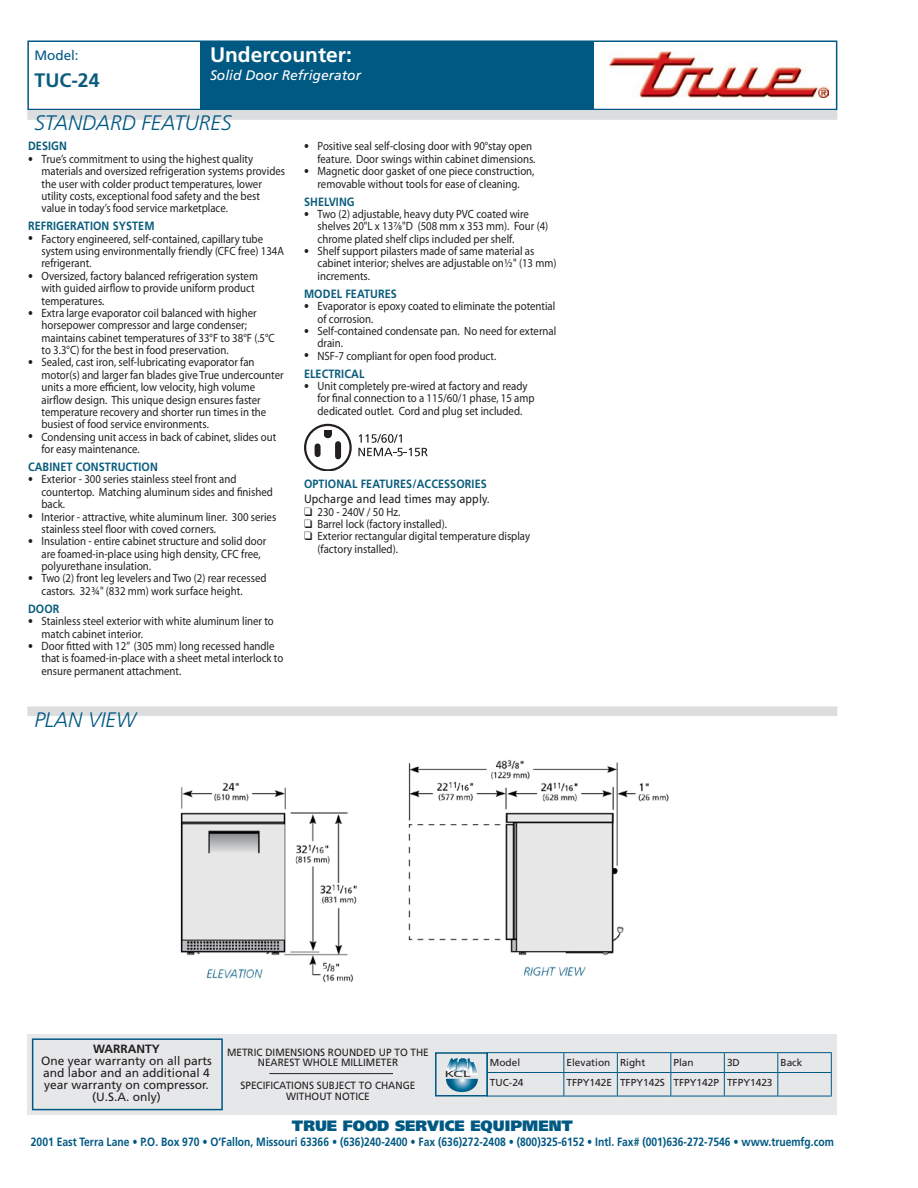
<style>
.page{position:relative;width:918px;height:1188px;background:#fff}
.page>*{position:absolute;margin:0;border:0;box-sizing:border-box;transform-origin:0 0}
.t1{font:italic 300 21px "Frutiger LT Std";color:#005983}
.t2{font:700 21px "Frutiger LT Std";color:#fff}
.t3{font:700 19.5px "Frutiger LT Std";color:#0a5c7d}
.t4{font:900 15px "Frutiger LT Std";color:#005983}
.t5{font:italic 13.8px "Frutiger LT Std";color:#fff}
.t6{font:13.5px "Frutiger LT Std";color:#005983}
.t7{font:12px/12.3px "Myriad Pro";color:#231f20;scale:.9 1}
.t8{font:700 12px "Frutiger LT Std";color:#005983;scale:.86 1}
.t9{font:700 12px "Frutiger LT Std";letter-spacing:.01em;color:#0a5c7d;scale:.9 1}
.t10{font:12px/12px "Frutiger LT Std";color:#231f20;text-align:center}
.t11{font:12px "Frutiger LT Std";color:#231f20;scale:.9 1}
.t12{font:700 12px "Frutiger LT Std";color:#231f20}
.t13{font:10.5px/10.5px "Frutiger LT Std";color:#231f20;text-align:center;scale:.95 1}
.t14{font:10.2px "Frutiger LT Std";color:#231f20}
.t15{font:9.15px "Myriad Pro";color:#231f20;scale:1.8 1}
.s1{font-size:19.2px}
</style>
<div class="page">
<div style="left:27px;top:1034px;width:810px;height:81px;background:#e6e7e9"></div>
<div style="left:200px;top:41px;width:394px;height:69px;background:#005983"></div>
<img style="left:610px;top:52px;width:218px;height:46px">
<div style="left:27px;top:40px;width:810px;height:70px;border:2px solid #005983"></div>
<div style="left:27px;top:110px;width:810px;height:10px;background:#dcdddf"></div>
<hr style="left:269px;top:1073px;width:124px;height:1px;background:#231f20">
<div style="left:435px;top:1052px;width:53px;height:45px;border:2px solid #005983"></div>
<div style="left:27px;top:706px;width:810px;height:10px;background:#dcdddf;border:2px solid #dcdddf"></div>
<svg style="left:446px;top:1058px;width:32px;height:34px"></svg>
<img style="left:180px;top:759px;width:489px;height:224px">
<svg style="left:358px;top:434px;width:70px;height:22px"></svg>
<svg style="left:304px;top:424px;width:48px;height:46px"></svg>
<div style="left:315px;top:446px;width:6px;height:8px;background:#231f20"></div>
<div style="left:324px;top:430px;width:8px;height:5px;background:#231f20"></div>
<div style="left:335px;top:444px;width:6px;height:12px;background:#231f20"></div>
<div style="left:324px;top:431px;width:8px;height:7px;background:#231f20;border-radius:50%"></div>
<hr style="left:487px;top:1052px;width:77px;height:1px;background:#005983">
<hr style="left:564px;top:1052px;width:53px;height:1px;background:#005983">
<hr style="left:617px;top:1052px;width:54px;height:1px;background:#005983">
<hr style="left:671px;top:1052px;width:53px;height:1px;background:#005983">
<hr style="left:724px;top:1052px;width:54px;height:1px;background:#005983">
<hr style="left:778px;top:1052px;width:54px;height:1px;background:#005983">
<hr style="left:487px;top:1072px;width:77px;height:1px;background:#005983">
<svg style="left:487px;top:1053px;width:1px;height:43px"></svg>
<hr style="left:564px;top:1072px;width:53px;height:1px;background:#005983">
<svg style="left:563px;top:1053px;width:1px;height:43px"></svg>
<hr style="left:617px;top:1072px;width:54px;height:1px;background:#005983">
<svg style="left:617px;top:1053px;width:1px;height:43px"></svg>
<hr style="left:671px;top:1072px;width:53px;height:1px;background:#005983">
<svg style="left:670px;top:1053px;width:1px;height:43px"></svg>
<hr style="left:724px;top:1072px;width:54px;height:1px;background:#005983">
<svg style="left:724px;top:1053px;width:1px;height:43px"></svg>
<hr style="left:778px;top:1072px;width:54px;height:1px;background:#005983">
<svg style="left:777px;top:1053px;width:1px;height:43px"></svg>
<svg style="left:831px;top:1053px;width:1px;height:43px"></svg>
<hr style="left:487px;top:1096px;width:77px;height:1px;background:#005983">
<hr style="left:564px;top:1096px;width:53px;height:1px;background:#005983">
<hr style="left:617px;top:1096px;width:54px;height:1px;background:#005983">
<hr style="left:671px;top:1096px;width:53px;height:1px;background:#005983">
<hr style="left:724px;top:1096px;width:54px;height:1px;background:#005983">
<hr style="left:778px;top:1096px;width:54px;height:1px;background:#005983">
<div style="left:32px;top:1038px;width:191px;height:72px;border:2px solid #005983"></div>
<p class="t6" style="left:34px;top:47px;width:46px">Model:</p>
<h2 class="t3" style="left:34px;top:68px;width:67px">TUC-24</h2>
<h1 class="t2" style="left:210px;top:43px;width:143px">Undercounter:</h1>
<p class="t5" style="left:210px;top:67px;width:153px">Solid Door Refrigerator</p>
<h1 class="t1" style="left:34px;top:111px;width:199px">STANDARD FEATURES</h1>
<p class="t9" style="left:28px;top:139px;width:45px">DESIGN</p>
<p class="t7" style="left:42px;top:152px;width:272px;text-indent:-14px"><span class="s1">•</span> True’s commitment to using the highest quality materials and oversized refrigeration systems provides the user with colder product temperatures, lower utility costs, exceptional food safety and the best value in today’s food service marketplace.</p>
<p class="t9" style="left:28px;top:219px;width:142px">REFRIGERATION SYSTEM</p>
<p class="t7" style="left:42px;top:232px;width:271px;text-indent:-14px"><span class="s1">•</span> Factory engineered, self-contained, capillary tube system using environmentally friendly (CFC free) 134A refrigerant.</p>
<p class="t7" style="left:42px;top:269px;width:242px;text-indent:-14px"><span class="s1">•</span> Oversized, factory balanced refrigeration system with guided airflow to provide uniform product temperatures.</p>
<p class="t7" style="left:42px;top:307px;width:261px;text-indent:-14px"><span class="s1">•</span> Extra large evaporator coil balanced with higher horsepower compressor and large condenser; maintains cabinet temperatures of 33°F to 38°F (.5°C to 3.3°C) for the best in food preservation.</p>
<p class="t7" style="left:42px;top:356px;width:271px;text-indent:-14px"><span class="s1">•</span> Sealed, cast iron, self-lubricating evaporator fan motor(s) and larger fan blades give True undercounter units a more efficient, low velocity, high volume airflow design. This unique design ensures faster temperature recovery and shorter run times in the busiest of food service environments.</p>
<p class="t7" style="left:42px;top:430px;width:262px;text-indent:-14px"><span class="s1">•</span> Condensing unit access in back of cabinet, slides out for easy maintenance.</p>
<p class="t9" style="left:28px;top:460px;width:146px">CABINET CONSTRUCTION</p>
<p class="t7" style="left:42px;top:473px;width:259px;text-indent:-14px"><span class="s1">•</span> Exterior - 300 series stainless steel front and countertop. Matching aluminum sides and finished back.</p>
<p class="t7" style="left:42px;top:510px;width:262px;text-indent:-14px"><span class="s1">•</span> Interior - attractive, white aluminum liner. 300 series stainless steel floor with coved corners.</p>
<p class="t7" style="left:42px;top:535px;width:251px;text-indent:-14px"><span class="s1">•</span> Insulation - entire cabinet structure and solid door are foamed-in-place using high density, CFC free, polyurethane insulation.</p>
<p class="t7" style="left:42px;top:572px;width:252px;text-indent:-14px"><span class="s1">•</span> Two (2) front leg levelers and Two (2) rear recessed castors. 323/4" (832 mm) work surface height.</p>
<p class="t9" style="left:28px;top:602px;width:37px">DOOR</p>
<p class="t7" style="left:42px;top:615px;width:260px;text-indent:-14px"><span class="s1">•</span> Stainless steel exterior with white aluminum liner to match cabinet interior.</p>
<p class="t7" style="left:42px;top:640px;width:270px;text-indent:-14px"><span class="s1">•</span> Door fitted with 12” (305 mm) long recessed handle that is foamed-in-place with a sheet metal interlock to ensure permanent attachment.</p>
<h1 class="t1" style="left:34px;top:707px;width:103px">PLAN VIEW</h1>
<p class="t7" style="left:304px;top:140px;width:259px;text-align:right"><span class="s1">•</span> Positive seal self-closing door with 90°stay open feature. Door swings within cabinet dimensions.</p>
<p class="t7" style="left:304px;top:165px;width:258px;text-align:center"><span class="s1">•</span> Magnetic door gasket of one piece construction, removable without tools for ease of cleaning.</p>
<p class="t9" style="left:304px;top:194px;width:58px">SHELVING</p>
<p class="t7" style="left:318px;top:208px;width:258px;text-indent:-14px"><span class="s1">•</span> Two (2) adjustable, heavy duty PVC coated wire shelves 20"L x 137/8"D (508 mm x 353 mm). Four (4) chrome plated shelf clips included per shelf.</p>
<p class="t7" style="left:318px;top:245px;width:267px;text-indent:-14px"><span class="s1">•</span> Shelf support pilasters made of same material as cabinet interior; shelves are adjustable on1/2" (13 mm) increments.</p>
<p class="t9" style="left:304px;top:287px;width:105px">MODEL FEATURES</p>
<p class="t7" style="left:318px;top:300px;width:266px;text-indent:-14px"><span class="s1">•</span> Evaporator is epoxy coated to eliminate the potential of corrosion.</p>
<p class="t7" style="left:318px;top:324px;width:267px;text-indent:-14px"><span class="s1">•</span> Self-contained condensate pan. No need for external drain.</p>
<p class="t7" style="left:304px;top:349px;width:215px"><span class="s1">•</span> NSF-7 compliant for open food product.</p>
<p class="t9" style="left:304px;top:366px;width:69px">ELECTRICAL</p>
<p class="t7" style="left:318px;top:380px;width:243px;text-indent:-14px"><span class="s1">•</span> Unit completely pre-wired at factory and ready for final connection to a 115/60/1 phase, 15 amp dedicated outlet. Cord and plug set included.</p>
<p class="t9" style="left:304px;top:477px;width:205px">OPTIONAL FEATURES/ACCESSORIES</p>
<p class="t11" style="left:304px;top:492px;width:208px">Upcharge and lead times may apply.</p>
<p class="t7" style="left:304px;top:505px;width:109px">❑ 230 - 240V / 50 Hz.</p>
<p class="t7" style="left:304px;top:518px;width:160px">❑ Barrel lock (factory installed).</p>
<p class="t7" style="left:318px;top:530px;width:238px;text-indent:-14px">❑ Exterior rectangular digital temperature display (factory installed).</p>
<p class="t12" style="left:93px;top:1042px;width:68px">WARRANTY</p>
<p class="t10" style="left:41px;top:1055px;width:172px">One year warranty on all parts and labor and an additional 4 year warranty on compressor. (U.S.A. only)</p>
<p class="t13" style="left:227px;top:1047px;width:214px">METRIC DIMENSIONS ROUNDED UP TO THE<br>NEAREST WHOLE MILLIMETER</p>
<p class="t13" style="left:241px;top:1080px;width:186px">SPECIFICATIONS SUBJECT TO CHANGE<br>WITHOUT NOTICE</p>
<p class="t15" style="left:445px;top:1068px;width:16px">KCL</p>
<p class="t14" style="left:490px;top:1057px;width:32px">Model</p>
<p class="t14" style="left:567px;top:1057px;width:80px">Elevation Right</p>
<p class="t14" style="left:674px;top:1057px;width:22px">Plan</p>
<p class="t14" style="left:727px;top:1057px;width:14px">3D</p>
<p class="t14" style="left:781px;top:1057px;width:23px">Back</p>
<p class="t14" style="left:490px;top:1077px;width:35px">TUC-24</p>
<p class="t14" style="left:567px;top:1077px;width:208px">TFPY142E TFPY142S TFPY142P TFPY1423</p>
<p class="t4" style="left:292px;top:1117px;width:282px">TRUE FOOD SERVICE EQUIPMENT</p>
<p class="t8" style="left:31px;top:1135px;width:935px">2001 East Terra Lane • P.O. Box 970 • O’Fallon, Missouri 63366 • (636)240-2400 • Fax (636)272-2408 • (800)325-6152 • Intl. Fax# (001)636-272-7546 • www.truemfg.com</p>
</div>
